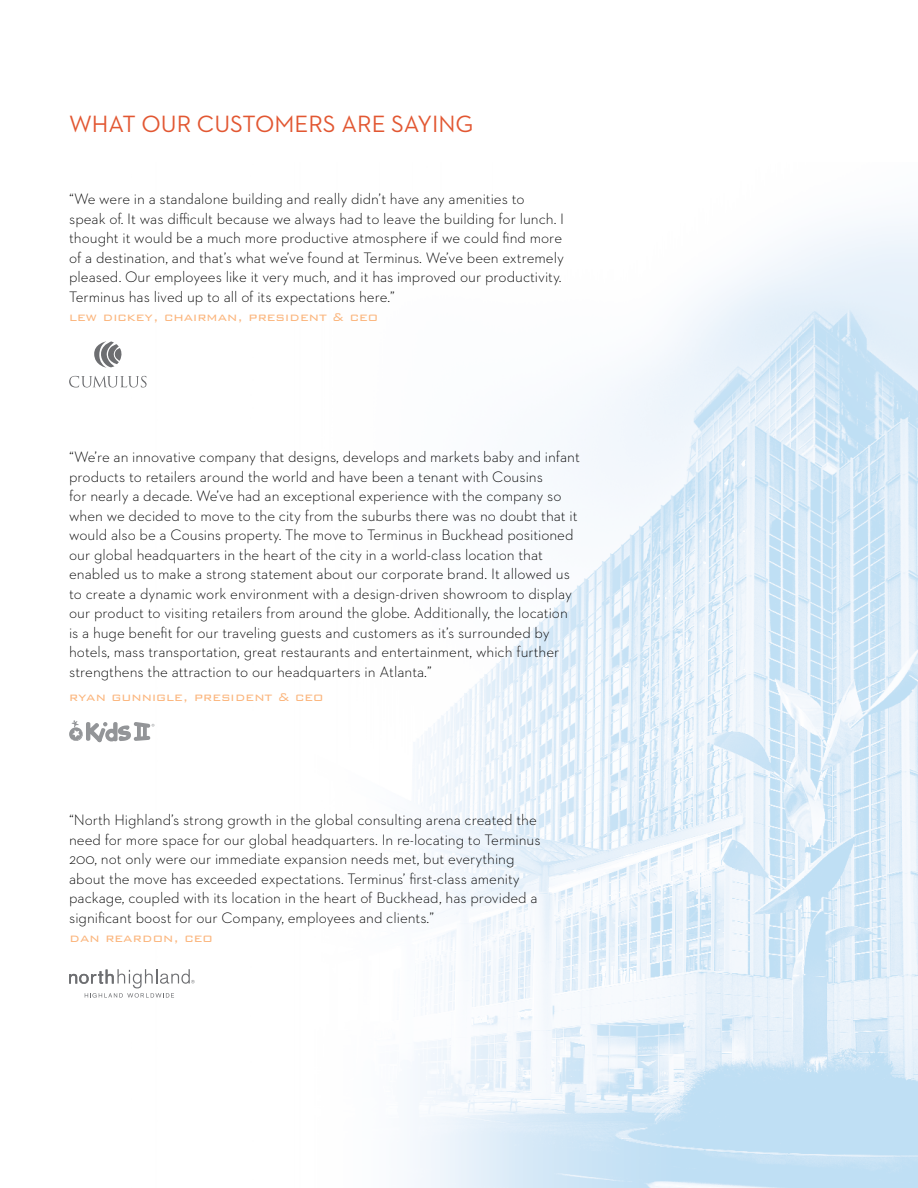
<style>
.page{position:relative;width:918px;height:1188px;background:#fff}
.page>*{position:absolute;margin:0;border:0;box-sizing:border-box;transform-origin:0 0}
.t1{font:24px "Neutraface 2 Text";color:#e25732}
.t2{font:300 15.3px/19.5px "Neutraface 2 Text";color:#000}
.t3{font:300 15px "Bank Gothic BT";color:#fbb57c}
</style>
<div class="page">
<img style="left:144px;top:221px;width:774px;height:967px">
<svg style="left:94px;top:341px;width:28px;height:27px"></svg>
<svg style="left:69px;top:376px;width:78px;height:12px"></svg>
<svg style="left:69px;top:969px;width:126px;height:29px"></svg>
<svg style="left:69px;top:720px;width:85px;height:22px"></svg>
<h1 class="t1" style="left:69px;top:109px;width:406px">WHAT OUR CUSTOMERS ARE SAYING</h1>
<p class="t2" style="left:69px;top:189px;width:496px">“We were in a standalone building and really didn’t have any amenities to speak of. It was difficult because we always had to leave the building for lunch. I thought it would be a much more productive atmosphere if we could find more of a destination, and that’s what we’ve found at Terminus. We’ve been extremely pleased. Our employees like it very much, and it has improved our productivity.<br>Terminus has lived up to all of its expectations here.”</p>
<p class="t3" style="left:69px;top:309px;width:311px">lew dickey, chairman, president &amp; ceo</p>
<p class="t2" style="left:69px;top:447px;width:512px">“We’re an innovative company that designs, develops and markets baby and infant products to retailers around the world and have been a tenant with Cousins<br>for nearly a decade. We’ve had an exceptional experience with the company so when we decided to move to the city from the suburbs there was no doubt that it would also be a Cousins property. The move to Terminus in Buckhead positioned our global headquarters in the heart of the city in a world-class location that enabled us to make a strong statement about our corporate brand. It allowed us to create a dynamic work environment with a design-driven showroom to display our product to visiting retailers from around the globe. Additionally, the location is a huge benefit for our traveling guests and customers as it’s surrounded by hotels, mass transportation, great restaurants and entertainment, which further strengthens the attraction to our headquarters in Atlanta.”</p>
<p class="t3" style="left:69px;top:689px;width:256px">ryan gunnigle, president &amp; ceo</p>
<p class="t2" style="left:69px;top:810px;width:473px">“North Highland’s strong growth in the global consulting arena created the need for more space for our global headquarters. In re-locating to Terminus 200, not only were our immediate expansion needs met, but everything about the move has exceeded expectations. Terminus’ first-class amenity package, coupled with its location in the heart of Buckhead, has provided a significant boost for our Company, employees and clients.”</p>
<p class="t3" style="left:69px;top:930px;width:145px">dan reardon, ceo</p>
</div>
